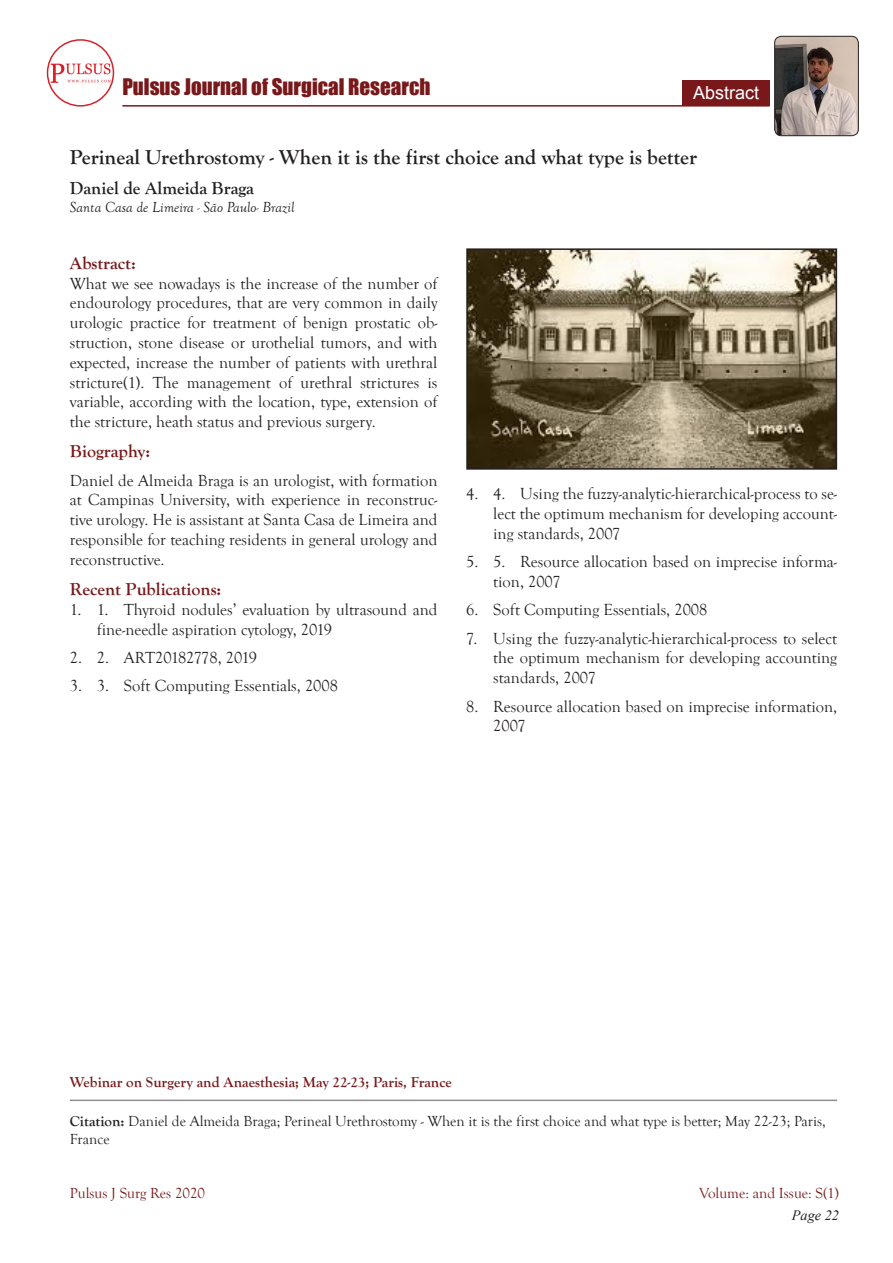
<style>
.page{position:relative;width:893px;height:1263px;background:#fff}
.page>*{position:absolute;margin:0;border:0;box-sizing:border-box;transform-origin:0 0}
.t1{font:700 21px "Goudy Old Style T";color:#231f20}
.t2{font:21px "Impact";color:#78181a}
.t3{font:700 18px "Goudy Old Style T";color:#78181a}
.t4{font:700 18px "Goudy Old Style T";color:#231f20}
.t5{font:18px "Arial";color:#fff}
.t6{font:16.5px/19.8px "Goudy Old Style T";color:#231f20;text-align:justify}
.t7{font:16.5px "Goudy Old Style T";letter-spacing:-.04em;color:#231f20}
.t8{font:15px/18px "Goudy Old Style T";color:#231f20}
.t9{font:700 15px "Goudy Old Style T";color:#78181a}
.t10{font:15px "Goudy Old Style T";color:#78181a}
.t11{font:italic 15px "Goudy Old Style T";color:#231f20}
.t12{font:italic 14.25px "Times New Roman";color:#231f20}
.s1{font-weight:700}
</style>
<div class="page">
<div style="left:682px;top:80px;width:88px;height:25px;background:#78181a"></div>
<hr style="left:122px;top:105px;width:647px;height:2px;background:#78181a">
<img style="left:50px;top:64px;width:61px;height:18px">
<div style="left:47px;top:39px;width:67px;height:68px;border:2px solid #d1232a;border-radius:50%"></div>
<img style="left:775px;top:36px;width:83px;height:100px">
<div style="left:774px;top:36px;width:85px;height:100px;border:1px solid #231f20;border-radius:7px"></div>
<hr style="left:70px;top:1099px;width:767px;height:2px;background:#231f20">
<img style="left:469px;top:251px;width:365px;height:216px">
<div style="left:466px;top:248px;width:371px;height:222px;border:2px solid #231f20"></div>
<p class="t2" style="left:122px;top:70px;width:309px">Pulsus Journal of Surgical Research</p>
<p class="t5" style="left:693px;top:81px;width:68px">Abstract</p>
<p class="t1" style="left:70px;top:146px;width:629px">Perineal Urethrostomy - When it is the first choice and what type is better</p>
<p class="t4" style="left:70px;top:178px;width:186px">Daniel de Almeida Braga</p>
<p class="t11" style="left:70px;top:199px;width:226px">Santa Casa de Limeira - São Paulo- Brazil</p>
<p class="t3" style="left:70px;top:253px;width:68px">Abstract:</p>
<p class="t6" style="left:70px;top:274px;width:369px">What we see nowadays is the increase of the number of endourology procedures, that are very common in daily urologic practice for treatment of benign prostatic ob&shy;struction, stone disease or urothelial tumors, and with expected, increase the number of patients with urethral stricture(1). The management of urethral strictures is variable, according with the location, type, extension of the stricture, heath status and previous surgery.</p>
<p class="t3" style="left:70px;top:441px;width:82px">Biography:</p>
<p class="t6" style="left:70px;top:471px;width:369px">Daniel de Almeida Braga is an urologist, with formation at Campinas University, with experience in reconstruc&shy;tive urology. He is assistant at Santa Casa de Limeira and responsible for teaching residents in general urology and reconstructive.</p>
<p class="t3" style="left:70px;top:579px;width:153px">Recent Publications:</p>
<p class="t6" style="left:97px;top:600px;width:342px;text-indent:-27px">1. 1. Thyroid nodules’ evaluation by ultrasound and fine-needle aspiration cytology, 2019</p>
<p class="t7" style="left:70px;top:648px;width:189px">2. 2. ART20182778, 2019</p>
<p class="t6" style="left:70px;top:676px;width:270px">3. 3. Soft Computing Essentials, 2008</p>
<p class="t6" style="left:493px;top:484px;width:345px;text-indent:-27px">4. 4. Using the fuzzy-analytic-hierarchical-process to se&shy;lect the optimum mechanism for developing account&shy;ing standards, 2007</p>
<p class="t6" style="left:493px;top:552px;width:345px;text-indent:-27px">5. 5. Resource allocation based on imprecise informa&shy;tion, 2007</p>
<p class="t6" style="left:466px;top:600px;width:243px">6. Soft Computing Essentials, 2008</p>
<p class="t6" style="left:493px;top:629px;width:345px;text-indent:-27px">7. Using the fuzzy-analytic-hierarchical-process to select the optimum mechanism for developing accounting standards, 2007</p>
<p class="t6" style="left:493px;top:697px;width:345px;text-indent:-27px">8. Resource allocation based on imprecise information,<br>2007</p>
<p class="t9" style="left:70px;top:1074px;width:383px">Webinar on Surgery and Anaesthesia; May 22-23; Paris, France</p>
<p class="t8" style="left:70px;top:1112px;width:757px"><span class="s1">Citation:</span> Daniel de Almeida Braga; Perineal Urethrostomy - When it is the first choice and what type is better; May 22-23; Paris,<br>France</p>
<p class="t10" style="left:70px;top:1185px;width:137px">Pulsus J Surg Res 2020</p>
<p class="t10" style="left:699px;top:1185px;width:141px">Volume: and Issue: S(1)</p>
<p class="t12" style="left:792px;top:1206px;width:49px">Page 22</p>
</div>
